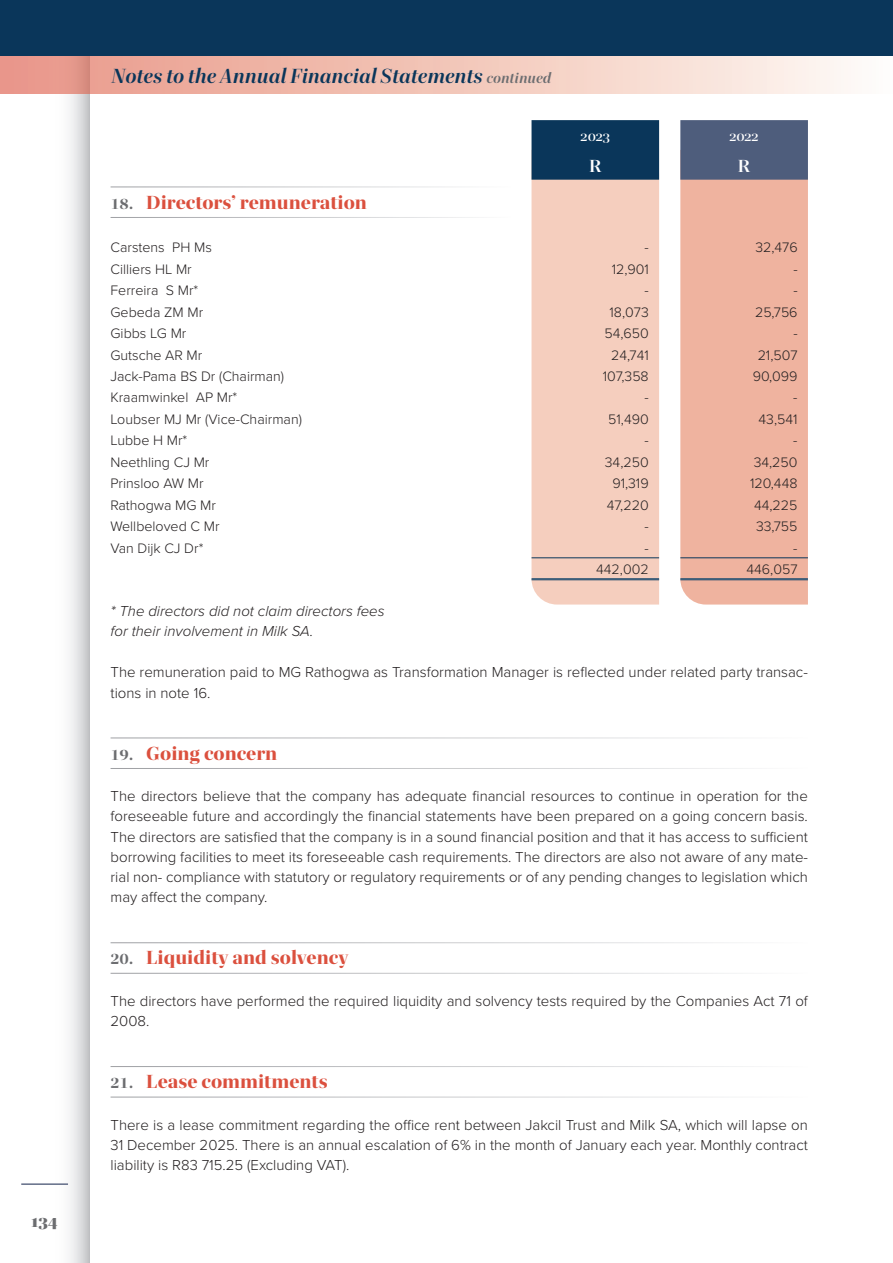
<style>
.page{position:relative;width:893px;height:1263px;background:#fff}
.page>*{position:absolute;margin:0;border:0;box-sizing:border-box;transform-origin:0 0}
.Finances_h1{font:italic 700 21px "Quinn Display";color:#0a365a}
.t1{font:800 19.5px "Quinn Display";color:#db503e}
.t2{font:900 18px "Quinn Display";color:#6c6d70}
.Table_Paragraph{font:700 18px "Quinn Display";color:#fff}
.body{font:300 15px/20.2px "Proxima Nova";color:#231f20}
.body-2{font:italic 300 15px/20.2px "Proxima Nova";color:#231f20}
.Table_Paragraph-2{font:600 15px "Quinn Display";letter-spacing:-.015em;color:#fff}
.bod_in_table{font:300 14.25px "Proxima Nova";color:#231f20}
.Fin_table_rite{font:300 14.25px "Proxima Nova";color:#231f20}
.s1{font-size:15px;color:#6c6d70}
</style>
<div class="page">
<div style="left:47px;top:0;width:42px;height:1263px;background:linear-gradient(to right,#fff,#d3d4d7)"></div>
<hr style="left:21px;top:1183px;width:47px;height:2px;background:#626c87">
<div style="left:680px;top:180px;width:128px;height:424px;background:#efb39f"></div>
<div style="left:531px;top:180px;width:128px;height:424px;background:#f5cebe"></div>
<div style="left:0;top:0;width:893px;height:94px;background:linear-gradient(to right,#e79483,#fefbf5)"></div>
<div style="left:0;top:0;width:893px;height:55px;background:#0a365a"></div>
<hr style="left:531px;top:557px;width:128px;height:1px;background:#0a365a">
<hr style="left:680px;top:557px;width:128px;height:1px;background:#0a365a">
<hr style="left:531px;top:578px;width:128px;height:1px;background:#0a365a">
<hr style="left:531px;top:579px;width:128px;height:1px;background:#0a365a">
<hr style="left:680px;top:578px;width:128px;height:1px;background:#0a365a">
<hr style="left:680px;top:579px;width:128px;height:1px;background:#0a365a">
<div style="left:531px;top:120px;width:128px;height:60px;background:#0a365a"></div>
<div style="left:680px;top:120px;width:128px;height:60px;background:#4e5d7c"></div>
<p class="t2" style="left:32px;top:1210px;width:28px">134</p>
<p class="Finances_h1" style="left:112px;top:63px;width:441px">Notes to the Annual Financial Statements <span class="s1">continued</span></p>
<p class="Table_Paragraph-2" style="left:581px;top:127px;width:31px">2023</p>
<p class="Table_Paragraph-2" style="left:729px;top:127px;width:31px">2022</p>
<p class="Table_Paragraph" style="left:589px;top:155px;width:14px">R</p>
<p class="Table_Paragraph" style="left:738px;top:155px;width:14px">R</p>
<p class="t1" style="left:111px;top:190px;width:258px"><span class="s1">18.</span> Directors’ remuneration</p>
<p class="bod_in_table" style="left:111px;top:237px;width:103px">Carstens PH Ms</p>
<p class="Fin_table_rite" style="left:645px;top:237px;width:6px">-</p>
<p class="Fin_table_rite" style="left:755px;top:237px;width:44px">32,476</p>
<p class="bod_in_table" style="left:111px;top:258px;width:83px">Cilliers HL Mr</p>
<p class="Fin_table_rite" style="left:612px;top:258px;width:39px">12,901</p>
<p class="Fin_table_rite" style="left:793px;top:258px;width:6px">-</p>
<p class="bod_in_table" style="left:111px;top:280px;width:89px">Ferreira S Mr*</p>
<p class="Fin_table_rite" style="left:644px;top:280px;width:6px">-</p>
<p class="Fin_table_rite" style="left:793px;top:280px;width:6px">-</p>
<p class="bod_in_table" style="left:111px;top:301px;width:94px">Gebeda ZM Mr</p>
<p class="Fin_table_rite" style="left:610px;top:301px;width:41px">18,073</p>
<p class="Fin_table_rite" style="left:755px;top:301px;width:44px">25,756</p>
<p class="bod_in_table" style="left:110px;top:323px;width:77px">Gibbs LG Mr</p>
<p class="Fin_table_rite" style="left:604px;top:323px;width:46px">54,650</p>
<p class="Fin_table_rite" style="left:793px;top:323px;width:6px">-</p>
<p class="bod_in_table" style="left:110px;top:344px;width:93px">Gutsche AR Mr</p>
<p class="Fin_table_rite" style="left:611px;top:344px;width:39px">24,741</p>
<p class="Fin_table_rite" style="left:758px;top:344px;width:41px">21,507</p>
<p class="bod_in_table" style="left:110px;top:366px;width:175px">Jack-Pama BS Dr (Chairman)</p>
<p class="Fin_table_rite" style="left:603px;top:366px;width:48px">107,358</p>
<p class="Fin_table_rite" style="left:753px;top:366px;width:46px">90,099</p>
<p class="bod_in_table" style="left:110px;top:387px;width:128px">Kraamwinkel AP Mr*</p>
<p class="Fin_table_rite" style="left:644px;top:387px;width:6px">-</p>
<p class="Fin_table_rite" style="left:793px;top:387px;width:6px">-</p>
<p class="bod_in_table" style="left:110px;top:408px;width:193px">Loubser MJ Mr (Vice-Chairman)</p>
<p class="Fin_table_rite" style="left:608px;top:408px;width:42px">51,490</p>
<p class="Fin_table_rite" style="left:759px;top:408px;width:40px">43,541</p>
<p class="bod_in_table" style="left:110px;top:430px;width:78px">Lubbe H Mr*</p>
<p class="Fin_table_rite" style="left:644px;top:430px;width:6px">-</p>
<p class="Fin_table_rite" style="left:793px;top:430px;width:6px">-</p>
<p class="bod_in_table" style="left:110px;top:451px;width:101px">Neethling CJ Mr</p>
<p class="Fin_table_rite" style="left:605px;top:451px;width:45px">34,250</p>
<p class="Fin_table_rite" style="left:754px;top:451px;width:45px">34,250</p>
<p class="bod_in_table" style="left:110px;top:473px;width:95px">Prinsloo AW Mr</p>
<p class="Fin_table_rite" style="left:612px;top:473px;width:38px">91,319</p>
<p class="Fin_table_rite" style="left:750px;top:473px;width:49px">120,448</p>
<p class="bod_in_table" style="left:110px;top:494px;width:107px">Rathogwa MG Mr</p>
<p class="Fin_table_rite" style="left:607px;top:494px;width:43px">47,220</p>
<p class="Fin_table_rite" style="left:754px;top:494px;width:45px">44,225</p>
<p class="bod_in_table" style="left:110px;top:516px;width:111px">Wellbeloved C Mr</p>
<p class="Fin_table_rite" style="left:644px;top:516px;width:6px">-</p>
<p class="Fin_table_rite" style="left:756px;top:516px;width:43px">33,755</p>
<p class="bod_in_table" style="left:110px;top:537px;width:95px">Van Dijk CJ Dr*</p>
<p class="Fin_table_rite" style="left:644px;top:537px;width:6px">-</p>
<p class="Fin_table_rite" style="left:793px;top:537px;width:6px">-</p>
<p class="Fin_table_rite" style="left:596px;top:559px;width:54px">442,002</p>
<p class="Fin_table_rite" style="left:746px;top:559px;width:52px">446,057</p>
<p class="body-2" style="left:111px;top:600px;width:276px">* The directors did not claim directors fees for their involvement in Milk SA.</p>
<p class="body" style="left:111px;top:661px;width:699px">The remuneration paid to MG Rathogwa as Transformation Manager is reflected under related party transac&shy;tions in note 16.</p>
<p class="t1" style="left:111px;top:741px;width:168px"><span class="s1">19.</span> Going concern</p>
<p class="body" style="left:111px;top:785px;width:699px;text-align:justify">The directors believe that the company has adequate financial resources to continue in operation for the foreseeable future and accordingly the financial statements have been prepared on a going concern basis.<br>The directors are satisfied that the company is in a sound financial position and that it has access to sufficient borrowing facilities to meet its foreseeable cash requirements. The directors are also not aware of any mate&shy;rial non- compliance with statutory or regulatory requirements or of any pending changes to legislation which may affect the company.</p>
<p class="t1" style="left:111px;top:946px;width:239px"><span class="s1">20.</span> Liquidity and solvency</p>
<p class="body" style="left:111px;top:990px;width:699px">The directors have performed the required liquidity and solvency tests required by the Companies Act 71 of<br>2008.</p>
<p class="t1" style="left:111px;top:1070px;width:219px"><span class="s1">21.</span> Lease commitments</p>
<p class="body" style="left:111px;top:1114px;width:699px;text-align:justify">There is a lease commitment regarding the office rent between Jakcil Trust and Milk SA, which will lapse on 31 December 2025. There is an annual escalation of 6% in the month of January each year. Monthly contract liability is R83 715.25 (Excluding VAT).</p>
</div>
